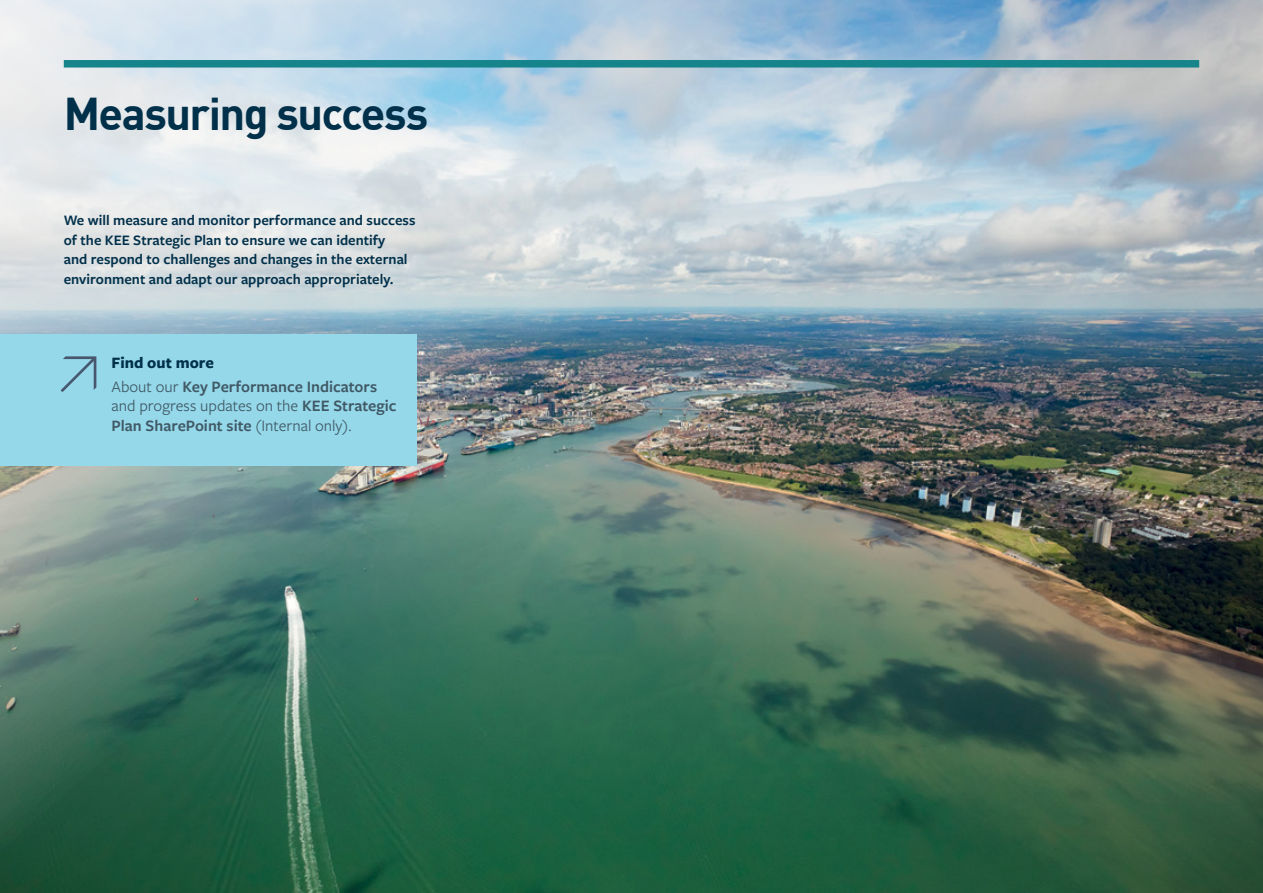
<style>
.page{position:relative;width:1263px;height:893px;background:#fff}
.page>*{position:absolute;margin:0;border:0;box-sizing:border-box;transform-origin:0 0}
.Heading{font:700 45px "DINOT";letter-spacing:-.035em;color:#01304a}
.Body_Text{font:600 16.5px/19.8px "Freight Sans Pro";color:#405965}
.Body_Text-2{font:700 16.5px "Freight Sans Pro";color:#01304a}
.Body_Text-3{font:600 15px/19.6px "Freight Sans Pro";color:#01304a}
.s1{font-weight:400}
</style>
<div class="page">
<img style="left:0;top:855px;width:1263px;height:38px">
<img style="left:0;top:0;width:1263px;height:855px">
<div style="left:64px;top:60px;width:1135px;height:8px;background:#16848b"></div>
<div style="left:0;top:334px;width:417px;height:132px;background:#95d8ea"></div>
<svg style="left:61px;top:356px;width:35px;height:36px"></svg>
<p class="Heading" style="left:64px;top:79px;width:366px">Measuring success</p>
<p class="Body_Text-3" style="left:64px;top:210px;width:353px">We will measure and monitor performance and success of the KEE Strategic Plan to ensure we can identify<br>and respond to challenges and changes in the external environment and adapt our approach appropriately.</p>
<p class="Body_Text-2" style="left:112px;top:351px;width:104px">Find out more</p>
<p class="Body_Text" style="left:112px;top:376px;width:286px"><span class="s1">About our</span> Key Performance Indicators <span class="s1">and progress updates on the</span> KEE Strategic<br>Plan SharePoint site <span class="s1">(Internal only).</span></p>
</div>
